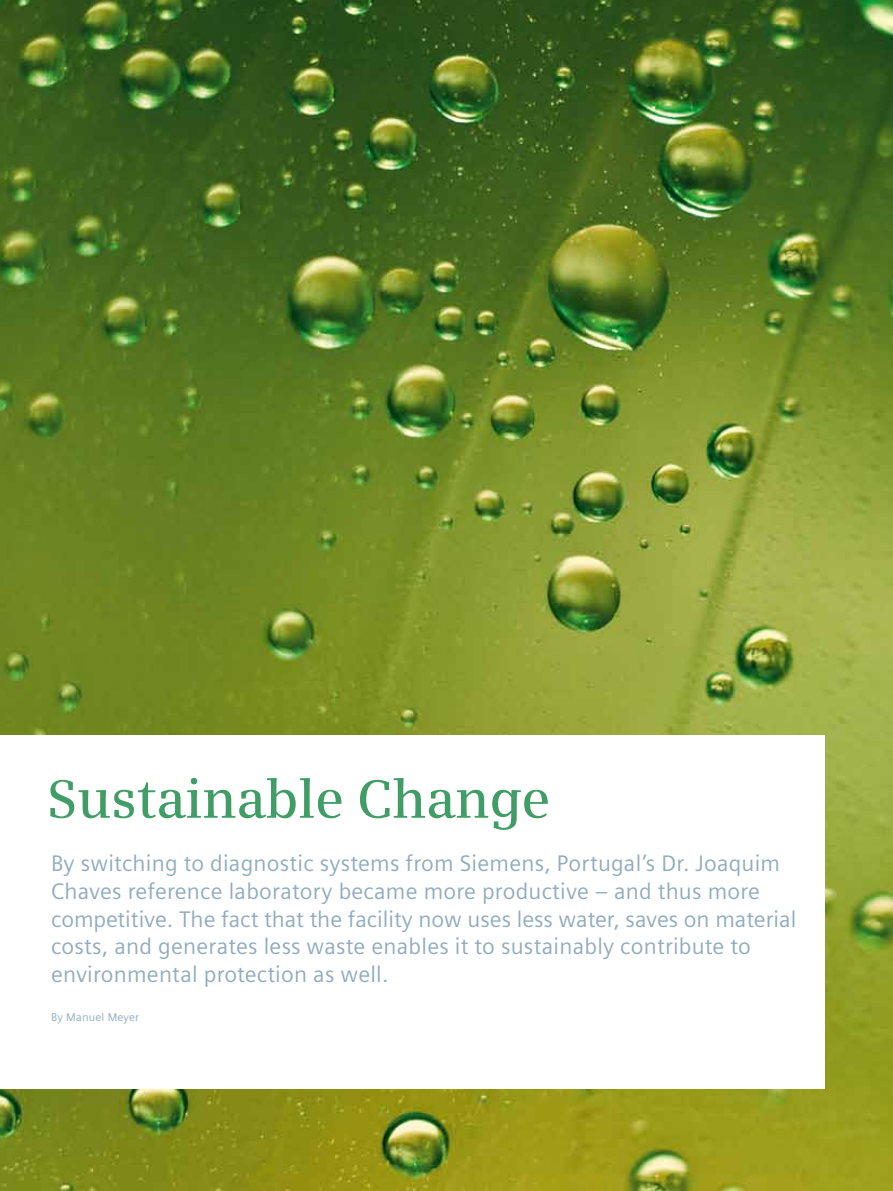
<style>
.page{position:relative;width:893px;height:1191px;background:#fff}
.page>*{position:absolute;margin:0;border:0;box-sizing:border-box;transform-origin:0 0}
.t1{font:600 54px "Siemens Serif";letter-spacing:-.01em;color:#409d65}
.t2{font:22.5px/27.6px "Siemens Sans";letter-spacing:.01em;color:#91acbe}
.t3{font:11.25px "Siemens Sans";letter-spacing:.02em;color:#91acbe}
</style>
<div class="page">
<img style="left:0;top:0;width:893px;height:1191px">
<div style="left:0;top:736px;width:825px;height:353px;background:#fff"></div>
<h1 class="t1" style="left:47px;top:769px;width:505px">Sustainable Change</h1>
<p class="t2" style="left:51px;top:850px;width:747px">By switching to diagnostic systems from Siemens, Portugal’s Dr. Joaquim Chaves reference laboratory became more productive – and thus more competitive. The fact that the facility now uses less water, saves on material costs, and generates less waste enables it to sustainably contribute to environmental protection as well.</p>
<p class="t3" style="left:51px;top:1010px;width:90px">By Manuel Meyer</p>
</div>
